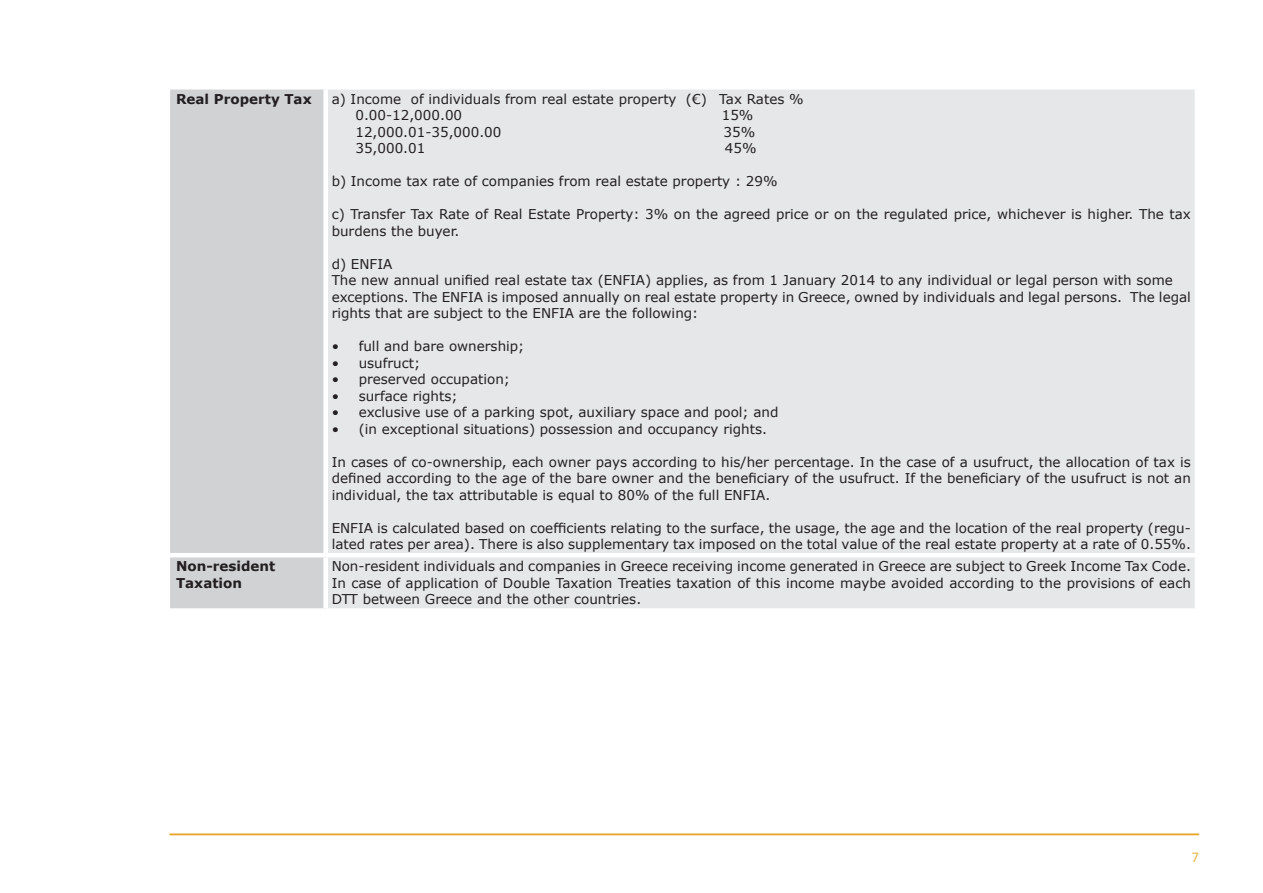
<style>
.page{position:relative;width:1263px;height:893px;background:#fff}
.page>*{position:absolute;margin:0;border:0;box-sizing:border-box;transform-origin:0 0}
.t1{font:15px "Calibri";color:#e8b848}
.t2{font:13.5px/16.5px "Verdana";color:#231f20}
.t3{font:700 13.5px/16.5px "Verdana";color:#231f20}
</style>
<div class="page">
<hr style="left:169px;top:833px;width:1030px;height:2px;background:#e9a52c">
<div style="left:170px;top:90px;width:153px;height:518px;background:#d1d2d4"></div>
<div style="left:328px;top:90px;width:867px;height:518px;background:#e6e7e9"></div>
<hr style="left:170px;top:553px;width:156px;height:4px;background:#fff">
<hr style="left:326px;top:553px;width:873px;height:4px;background:#fff">
<p class="t3" style="left:176px;top:90px;width:137px">Real Property Tax</p>
<p class="t2" style="left:355px;top:90px;width:450px;text-indent:-24px">a) Income of individuals from real estate property (€) Tax Rates %<br>0.00-12,000.00</p>
<p class="t2" style="left:722px;top:107px;width:33px">15%</p>
<p class="t2" style="left:355px;top:123px;width:147px">12,000.01-35,000.00</p>
<p class="t2" style="left:723px;top:123px;width:33px">35%</p>
<p class="t2" style="left:355px;top:140px;width:71px">35,000.01</p>
<p class="t2" style="left:725px;top:140px;width:33px">45%</p>
<p class="t2" style="left:332px;top:173px;width:447px">b) Income tax rate of companies from real estate property : 29%</p>
<p class="t2" style="left:332px;top:206px;width:861px">c) Transfer Tax Rate of Real Estate Property: 3% on the agreed price or on the regulated price, whichever is higher. The tax burdens the buyer.</p>
<p class="t2" style="left:332px;top:255px;width:861px">d) ENFIA<br>The new annual unified real estate tax (ENFIA) applies, as from 1 January 2014 to any individual or legal person with some exceptions. The ENFIA is imposed annually on real estate property in Greece, owned by individuals and legal persons. The legal rights that are subject to the ENFIA are the following:</p>
<p class="t2" style="left:332px;top:338px;width:194px">• full and bare ownership;</p>
<p class="t2" style="left:332px;top:354px;width:90px">• usufruct;</p>
<p class="t2" style="left:332px;top:371px;width:180px">• preserved occupation;</p>
<p class="t2" style="left:332px;top:387px;width:127px">• surface rights;</p>
<p class="t2" style="left:332px;top:404px;width:448px">• exclusive use of a parking spot, auxiliary space and pool; and</p>
<p class="t2" style="left:332px;top:420px;width:437px">• (in exceptional situations) possession and occupancy rights.</p>
<p class="t2" style="left:332px;top:453px;width:861px;text-align:justify">In cases of co-ownership, each owner pays according to his/her percentage. In the case of a usufruct, the allocation of tax is defined according to the age of the bare owner and the beneficiary of the usufruct. If the beneficiary of the usufruct is not an individual, the tax attributable is equal to 80% of the full ENFIA.</p>
<p class="t2" style="left:332px;top:519px;width:861px">ENFIA is calculated based on coefficients relating to the surface, the usage, the age and the location of the real property (regu&shy;lated rates per area). There is also supplementary tax imposed on the total value of the real estate property at a rate of 0.55%.</p>
<p class="t3" style="left:176px;top:558px;width:101px">Non-resident<br>Taxation</p>
<p class="t2" style="left:332px;top:558px;width:861px;text-align:justify">Non-resident individuals and companies in Greece receiving income generated in Greece are subject to Greek Income Tax Code.<br>In case of application of Double Taxation Treaties taxation of this income maybe avoided according to the provisions of each DTT between Greece and the other countries.</p>
<p class="t1" style="left:1191px;top:846px;width:9px">7</p>
</div>
